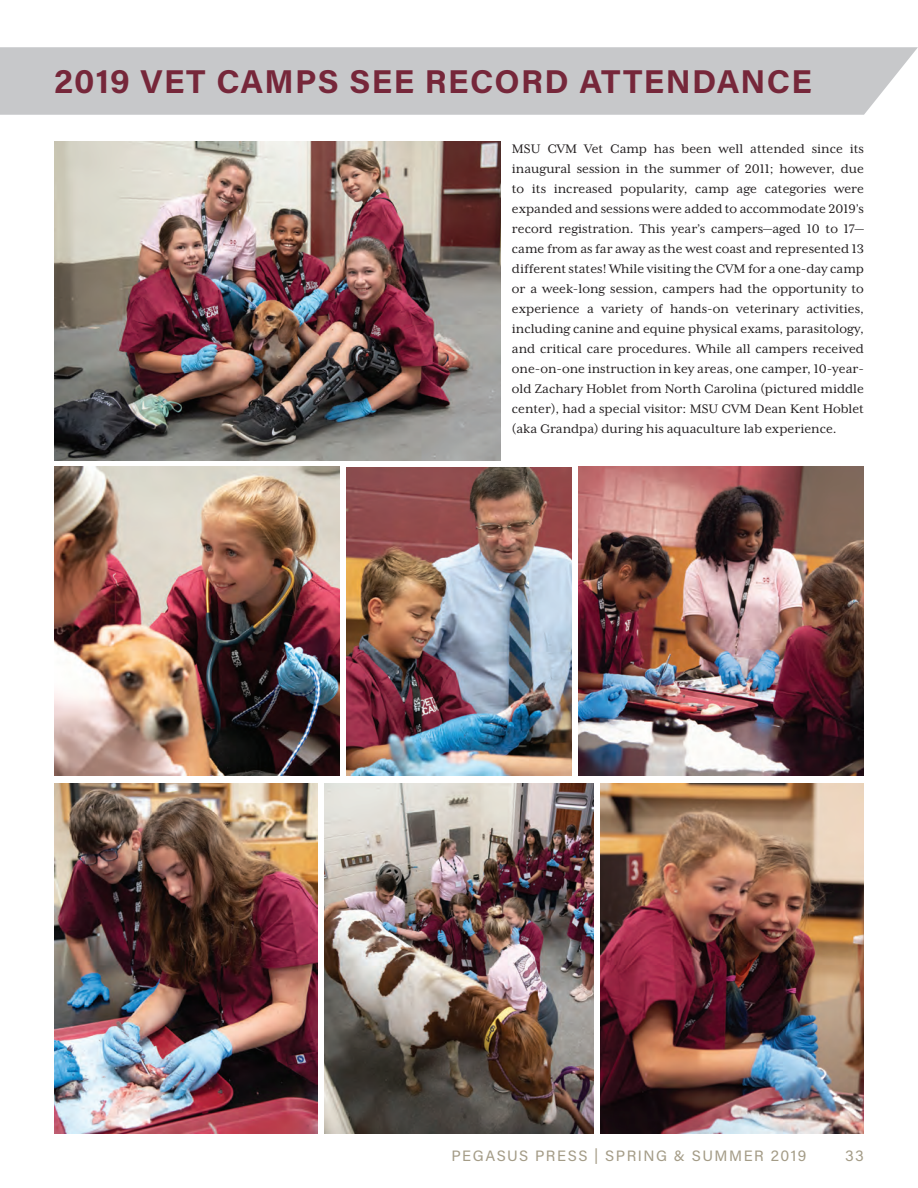
<style>
.page{position:relative;width:918px;height:1188px;background:#fff}
.page>*{position:absolute;margin:0;border:0;box-sizing:border-box;transform-origin:0 0}
.t1{font:700 33px "Acumin Pro";letter-spacing:.04em;color:#76273a}
.t2{font:700 30px "Acumin Pro";letter-spacing:.02em;color:#76273a}
.t3{font:15px "Acumin Pro";letter-spacing:.1em;color:#a49c87}
.t4{font:14.25px/20px "Mrs Eaves XL Serif OT";color:#231f20;text-align:justify}
</style>
<div class="page">
<div style="left:0;top:47px;width:918px;height:68px;background:#c7c8ca"></div>
<img style="left:600px;top:783px;width:264px;height:351px">
<img style="left:579px;top:467px;width:285px;height:308px">
<img style="left:54px;top:783px;width:264px;height:351px">
<img style="left:346px;top:468px;width:226px;height:307px">
<img style="left:325px;top:783px;width:268px;height:351px">
<img style="left:54px;top:467px;width:285px;height:308px">
<img style="left:54px;top:142px;width:447px;height:318px">
<h1 class="t1" style="left:54px;top:58px;width:759px">2019 VET CAMPS SEE RECORD ATTENDANCE</h1>
<h2 class="t2" style="left:54px;top:60px;width:534px">VOI WET LAB HOSTED BY MSU CVM</h2>
<p class="t4" style="left:512px;top:139px;width:354px">MSU CVM Vet Camp has been well attended since its inaugural session in the summer of 2011; however, due to its increased popularity, camp age categories were expanded and sessions were added to accommodate 2019’s record registration. This year’s campers—aged 10 to 17— came from as far away as the west coast and represented 13 different states! While visiting the CVM for a one-day camp or a week-long session, campers had the opportunity to experience a variety of hands-on veterinary activities, including canine and equine physical exams, parasitology, and critical care procedures. While all campers received one-on-one instruction in key areas, one camper, 10-year&shy;old Zachary Hoblet from North Carolina (pictured middle center), had a special visitor: MSU CVM Dean Kent Hoblet (aka Grandpa) during his aquaculture lab experience.</p>
<p class="t3" style="left:451px;top:1145px;width:357px">PEGASUS PRESS | SPRING &amp; SUMMER 2019</p>
<p class="t3" style="left:845px;top:1145px;width:20px">33</p>
</div>
